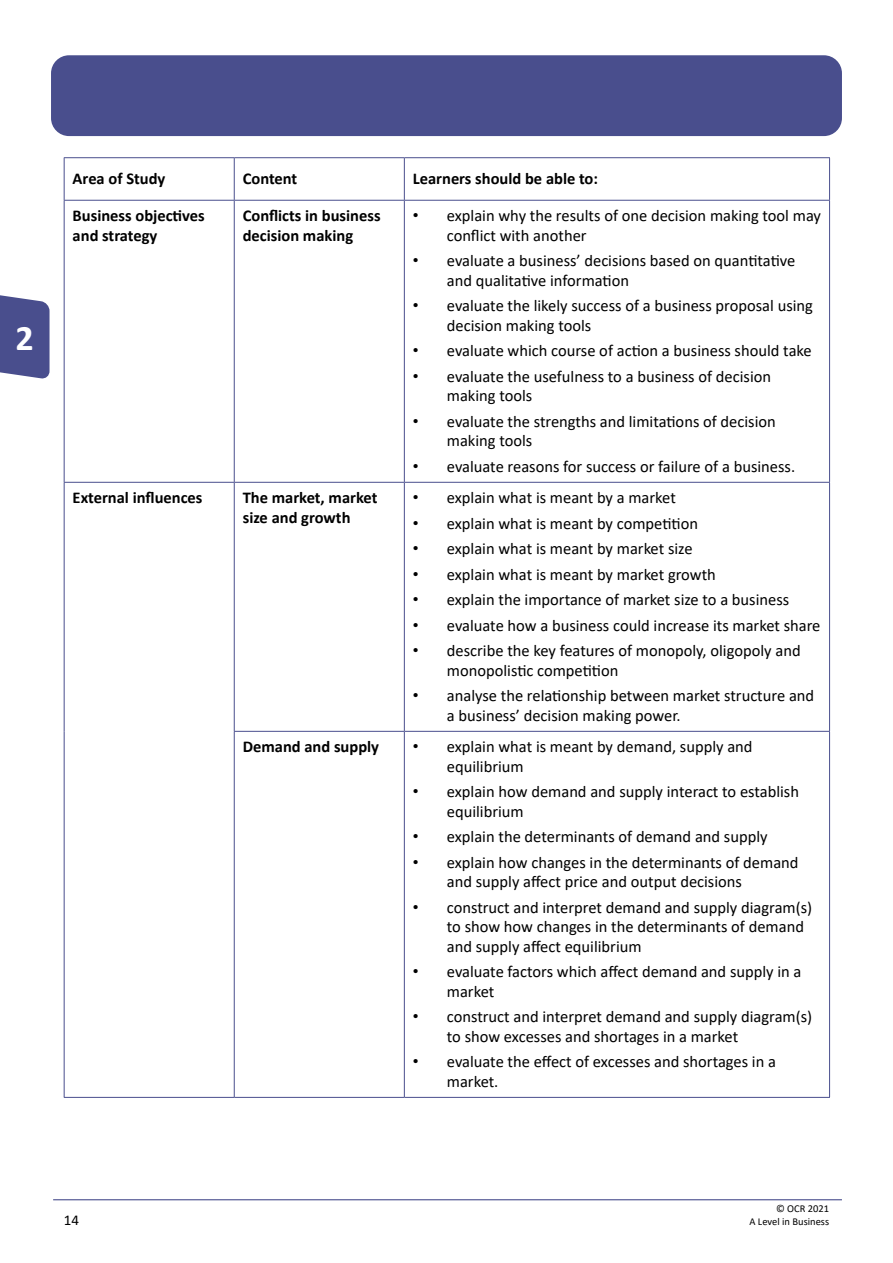
<style>
.page{position:relative;width:893px;height:1263px;background:#fff}
.page>*{position:absolute;margin:0;border:0;box-sizing:border-box;transform-origin:0 0}
.t1{font:700 36px "Calibri";color:#fff}
.t2{font:16.5px/19.5px "Calibri";color:#000}
.TableText{font:700 16.5px/19.5px "Calibri";color:#000}
.t3{font:15px "Calibri";color:#000}
.t4{font:10.5px "Calibri";color:#000}
.s1{font-family:"Arial"}
</style>
<div class="page">
<hr style="left:53px;top:1199px;width:789px;height:1px;background:#494e8d">
<div style="left:51px;top:55px;width:791px;height:81px;background:#494e8d;border-radius:18px"></div>
<svg style="left:0;top:295px;width:50px;height:84px;background:#5a5f98"></svg>
<hr style="left:234px;top:158px;width:1px;height:42px;background:#494e8d">
<hr style="left:404px;top:158px;width:1px;height:42px;background:#494e8d">
<hr style="left:234px;top:201px;width:1px;height:281px;background:#494e8d">
<hr style="left:404px;top:201px;width:1px;height:281px;background:#494e8d">
<hr style="left:404px;top:483px;width:1px;height:248px;background:#494e8d">
<hr style="left:404px;top:732px;width:1px;height:365px;background:#494e8d">
<hr style="left:64px;top:157px;width:170px;height:1px;background:#494e8d">
<hr style="left:64px;top:158px;width:1px;height:42px;background:#494e8d">
<hr style="left:234px;top:157px;width:170px;height:1px;background:#494e8d">
<hr style="left:404px;top:157px;width:426px;height:1px;background:#494e8d">
<hr style="left:829px;top:158px;width:1px;height:42px;background:#494e8d">
<hr style="left:64px;top:200px;width:170px;height:1px;background:#494e8d">
<hr style="left:64px;top:201px;width:1px;height:281px;background:#494e8d">
<hr style="left:234px;top:200px;width:170px;height:1px;background:#494e8d">
<hr style="left:404px;top:200px;width:426px;height:1px;background:#494e8d">
<hr style="left:829px;top:201px;width:1px;height:281px;background:#494e8d">
<hr style="left:234px;top:482px;width:170px;height:1px;background:#494e8d">
<hr style="left:404px;top:482px;width:426px;height:1px;background:#494e8d">
<hr style="left:829px;top:483px;width:1px;height:248px;background:#494e8d">
<hr style="left:234px;top:731px;width:170px;height:1px;background:#494e8d">
<hr style="left:404px;top:731px;width:426px;height:1px;background:#494e8d">
<hr style="left:829px;top:732px;width:1px;height:365px;background:#494e8d">
<hr style="left:234px;top:1097px;width:170px;height:1px;background:#494e8d">
<hr style="left:404px;top:1097px;width:426px;height:1px;background:#494e8d">
<hr style="left:64px;top:482px;width:170px;height:1px;background:#494e8d">
<hr style="left:64px;top:483px;width:1px;height:248px;background:#494e8d">
<hr style="left:234px;top:483px;width:1px;height:248px;background:#494e8d">
<hr style="left:64px;top:731px;width:1px;height:366px;background:#494e8d">
<hr style="left:234px;top:732px;width:1px;height:365px;background:#494e8d">
<hr style="left:64px;top:1097px;width:170px;height:1px;background:#494e8d">
<h1 class="t1" style="left:16px;top:312px;width:20px">2</h1>
<p class="TableText" style="left:73px;top:169px;width:94px">Area of Study</p>
<p class="TableText" style="left:243px;top:169px;width:56px">Content</p>
<p class="TableText" style="left:413px;top:169px;width:187px">Learners should be able to:</p>
<p class="TableText" style="left:73px;top:206px;width:134px">Business objectives and strategy</p>
<p class="TableText" style="left:243px;top:206px;width:139px">Conflicts in business decision making</p>
<p class="t2" style="left:447px;top:205px;width:376px;text-indent:-34px"><span class="s1">•</span> explain why the results of one decision making tool may conflict with another</p>
<p class="t2" style="left:447px;top:250px;width:350px;text-indent:-34px"><span class="s1">•</span> evaluate a business’ decisions based on quantitative and qualitative information</p>
<p class="t2" style="left:447px;top:295px;width:368px;text-indent:-34px"><span class="s1">•</span> evaluate the likely success of a business proposal using decision making tools</p>
<p class="t2" style="left:413px;top:340px;width:400px"><span class="s1">•</span> evaluate which course of action a business should take</p>
<p class="t2" style="left:447px;top:366px;width:326px;text-indent:-34px"><span class="s1">•</span> evaluate the usefulness to a business of decision making tools</p>
<p class="t2" style="left:447px;top:411px;width:330px;text-indent:-34px"><span class="s1">•</span> evaluate the strengths and limitations of decision making tools</p>
<p class="t2" style="left:413px;top:456px;width:384px"><span class="s1">•</span> evaluate reasons for success or failure of a business.</p>
<p class="TableText" style="left:73px;top:488px;width:131px">External influences</p>
<p class="TableText" style="left:243px;top:488px;width:136px">The market, market size and growth</p>
<p class="t2" style="left:413px;top:487px;width:265px"><span class="s1">•</span> explain what is meant by a market</p>
<p class="t2" style="left:413px;top:513px;width:287px"><span class="s1">•</span> explain what is meant by competition</p>
<p class="t2" style="left:413px;top:538px;width:281px"><span class="s1">•</span> explain what is meant by market size</p>
<p class="t2" style="left:413px;top:564px;width:305px"><span class="s1">•</span> explain what is meant by market growth</p>
<p class="t2" style="left:413px;top:589px;width:378px"><span class="s1">•</span> explain the importance of market size to a business</p>
<p class="t2" style="left:413px;top:615px;width:409px"><span class="s1">•</span> evaluate how a business could increase its market share</p>
<p class="t2" style="left:447px;top:640px;width:355px;text-indent:-34px"><span class="s1">•</span> describe the key features of monopoly, oligopoly and monopolistic competition</p>
<p class="t2" style="left:447px;top:685px;width:369px;text-indent:-34px"><span class="s1">•</span> analyse the relationship between market structure and a business’ decision making power.</p>
<p class="TableText" style="left:243px;top:737px;width:138px">Demand and supply</p>
<p class="t2" style="left:447px;top:736px;width:307px;text-indent:-34px"><span class="s1">•</span> explain what is meant by demand, supply and equilibrium</p>
<p class="t2" style="left:447px;top:781px;width:354px;text-indent:-34px"><span class="s1">•</span> explain how demand and supply interact to establish equilibrium</p>
<p class="t2" style="left:413px;top:826px;width:356px"><span class="s1">•</span> explain the determinants of demand and supply</p>
<p class="t2" style="left:447px;top:852px;width:353px;text-indent:-34px"><span class="s1">•</span> explain how changes in the determinants of demand and supply affect price and output decisions</p>
<p class="t2" style="left:447px;top:897px;width:367px;text-indent:-34px"><span class="s1">•</span> construct and interpret demand and supply diagram(s) to show how changes in the determinants of demand and supply affect equilibrium</p>
<p class="t2" style="left:447px;top:961px;width:356px;text-indent:-34px"><span class="s1">•</span> evaluate factors which affect demand and supply in a market</p>
<p class="t2" style="left:447px;top:1006px;width:367px;text-indent:-34px"><span class="s1">•</span> construct and interpret demand and supply diagram(s) to show excesses and shortages in a market</p>
<p class="t2" style="left:447px;top:1051px;width:331px;text-indent:-34px"><span class="s1">•</span> evaluate the effect of excesses and shortages in a market.</p>
<p class="t4" style="left:776px;top:1201px;width:55px">© OCR 2021</p>
<p class="t3" style="left:64px;top:1209px;width:17px">14</p>
<p class="t4" style="left:749px;top:1214px;width:81px">A Level in Business</p>
</div>
